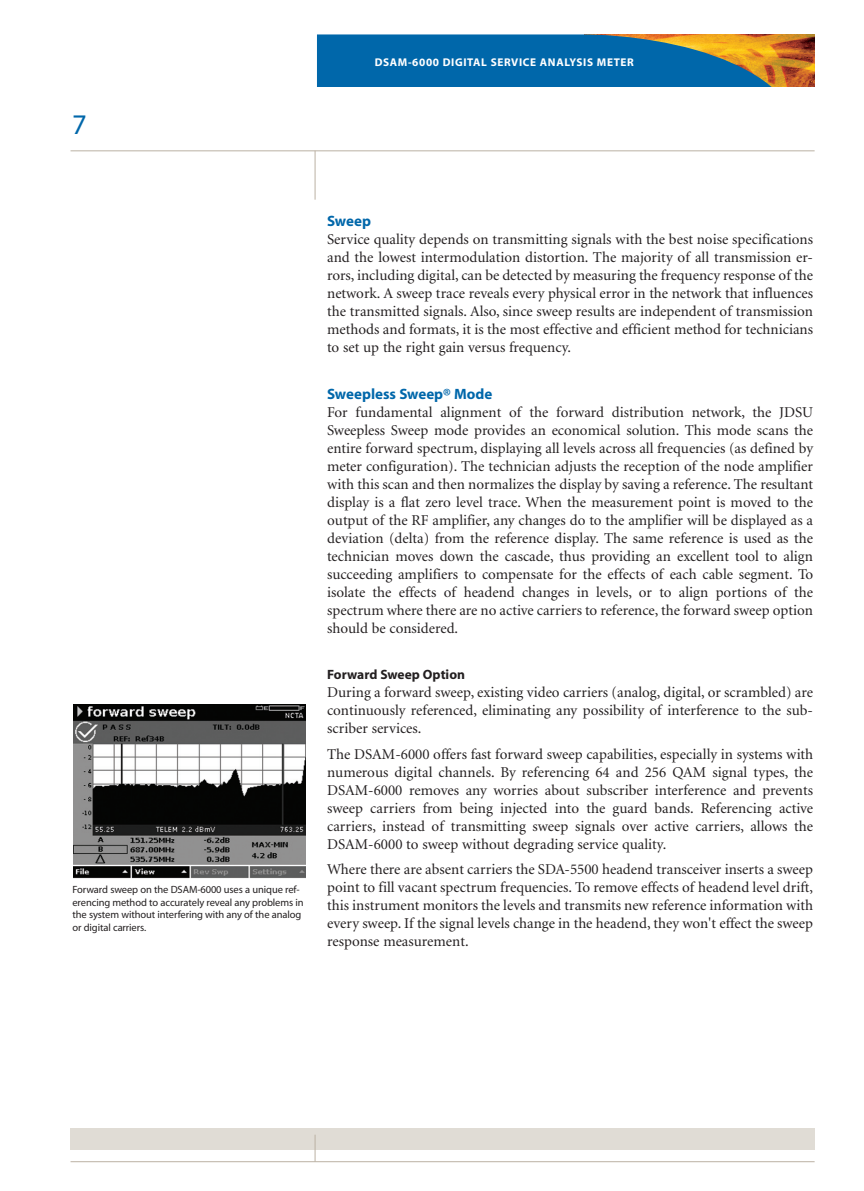
<style>
.page{position:relative;width:864px;height:1191px;background:#fff}
.page>*{position:absolute;margin:0;border:0;box-sizing:border-box;transform-origin:0 0}
.t1{font:28.5px "Myriad MM 400 600";color:#0067aa}
.t2{font:15px/18px "Minion";color:#231f20;text-align:justify}
.t3{font:15px "Myriad MM 700 600";color:#0067aa}
.t4{font:13.5px "Myriad MM 700 600";color:#231f20}
.t5{font:11.25px "Myriad MM 700 600";letter-spacing:.055em;color:#fff}
.t6{font:10.5px/12.6px "Myriad MM 400 600";letter-spacing:-.01em;color:#231f20}
</style>
<div class="page">
<hr style="left:315px;top:151px;width:1px;height:49px;background:#bbb1a3">
<hr style="left:71px;top:150px;width:744px;height:1px;background:#bbb1a3">
<div style="left:71px;top:1128px;width:744px;height:21px;background:#e0dcd5"></div>
<svg style="left:315px;top:1135px;width:1px;height:26px"></svg>
<hr style="left:71px;top:1161px;width:744px;height:1px;background:#bbb1a3">
<img style="left:773px;top:34px;width:42px;height:52px">
<svg style="left:317px;top:34px;width:456px;height:52px;background:#206f98"></svg>
<img style="left:73px;top:704px;width:232px;height:174px">
<h1 class="t1" style="left:72px;top:113px;width:16px">7</h1>
<p class="t5" style="left:375px;top:58px;width:261px">DSAM-6000 DIGITAL SERVICE ANALYSIS METER</p>
<p class="t6" style="left:72px;top:884px;width:233px">Forward sweep on the DSAM-6000 uses a unique ref&shy;erencing method to accurately reveal any problems in the system without interfering with any of the analog or digital carriers.</p>
<p class="t3" style="left:327px;top:215px;width:45px">Sweep</p>
<p class="t2" style="left:327px;top:231px;width:487px">Service quality depends on transmitting signals with the best noise specifications and the lowest intermodulation distortion. The majority of all transmission er&shy;rors, including digital, can be detected by measuring the frequency response of the network. A sweep trace reveals every physical error in the network that influences the transmitted signals. Also, since sweep results are independent of transmission methods and formats, it is the most effective and efficient method for technicians to set up the right gain versus frequency.</p>
<p class="t3" style="left:327px;top:388px;width:167px">Sweepless Sweep® Mode</p>
<p class="t2" style="left:327px;top:404px;width:488px">For fundamental alignment of the forward distribution network, the JDSU Sweepless Sweep mode provides an economical solution. This mode scans the entire forward spectrum, displaying all levels across all frequencies (as defined by meter configuration). The technician adjusts the reception of the node amplifier with this scan and then normalizes the display by saving a reference. The resultant display is a flat zero level trace. When the measurement point is moved to the output of the RF amplifier, any changes do to the amplifier will be displayed as a deviation (delta) from the reference display. The same reference is used as the technician moves down the cascade, thus providing an excellent tool to align succeeding amplifiers to compensate for the effects of each cable segment. To isolate the effects of headend changes in levels, or to align portions of the spectrum where there are no active carriers to reference, the forward sweep option should be considered.</p>
<p class="t4" style="left:327px;top:669px;width:139px">Forward Sweep Option</p>
<p class="t2" style="left:327px;top:684px;width:487px">During a forward sweep, existing video carriers (analog, digital, or scrambled) are continuously referenced, eliminating any possibility of interference to the sub&shy;scriber services.</p>
<p class="t2" style="left:327px;top:746px;width:488px">The DSAM-6000 offers fast forward sweep capabilities, especially in systems with numerous digital channels. By referencing 64 and 256 QAM signal types, the DSAM-6000 removes any worries about subscriber interference and prevents sweep carriers from being injected into the guard bands. Referencing active carriers, instead of transmitting sweep signals over active carriers, allows the DSAM-6000 to sweep without degrading service quality.</p>
<p class="t2" style="left:327px;top:861px;width:487px">Where there are absent carriers the SDA-5500 headend transceiver inserts a sweep point to fill vacant spectrum frequencies. To remove effects of headend level drift, this instrument monitors the levels and transmits new reference information with every sweep. If the signal levels change in the headend, they won't effect the sweep response measurement.</p>
</div>
